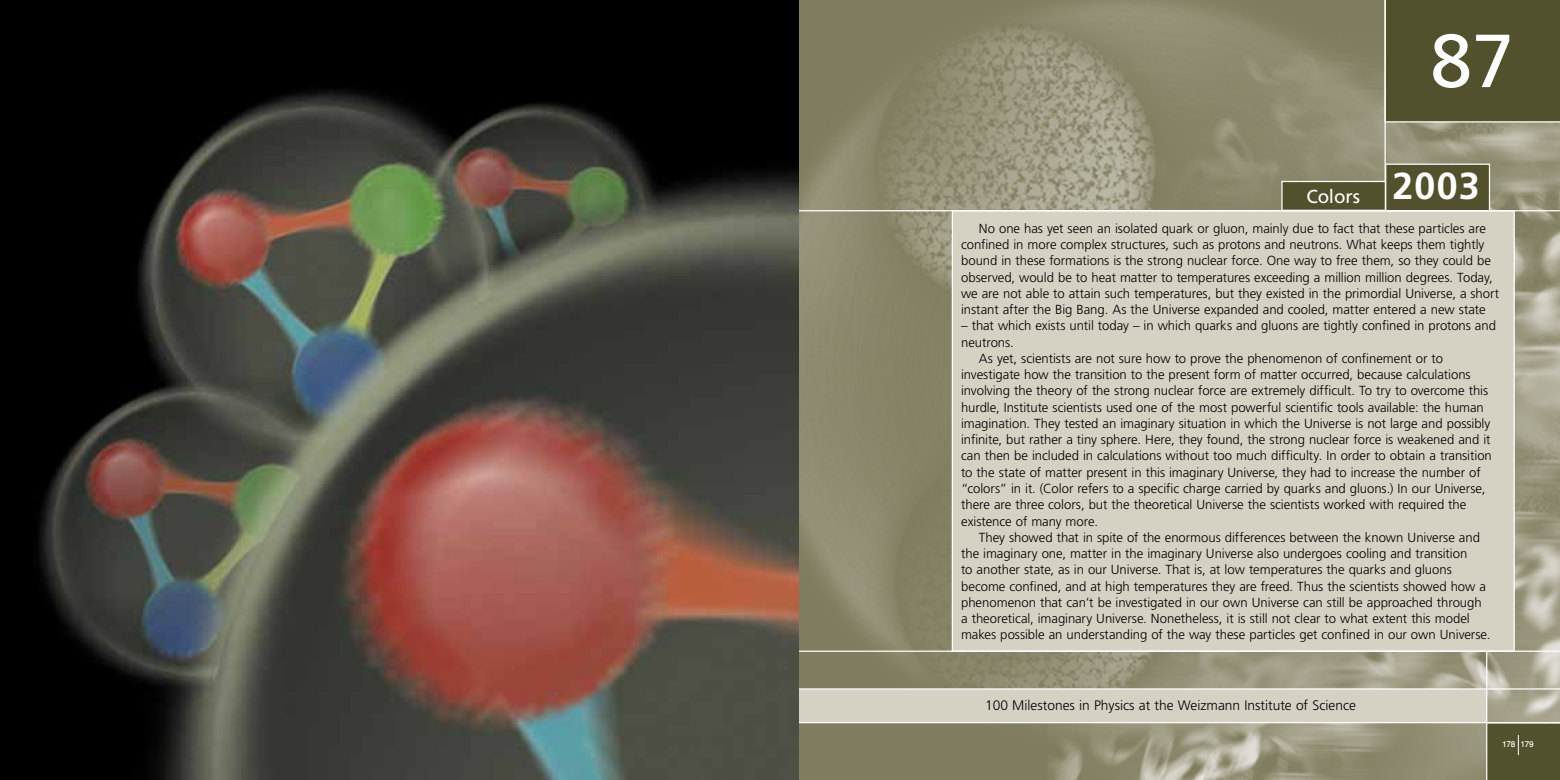
<style>
.page{position:relative;width:1560px;height:780px;background:#fff}
.page>*{position:absolute;margin:0;border:0;box-sizing:border-box;transform-origin:0 0}
.t1{font:75px "Frutiger";color:#fff}
.t2{font:700 37.5px "Frutiger";color:#fff}
.t3{font:18.75px "Frutiger";letter-spacing:-.01em;color:#fff}
.t4{font:300 13.75px "Frutiger";color:#000}
.t5{font:300 13.12px/16.2px "Frutiger";letter-spacing:-.005em;color:#000}
.t6{font:500 11.25px "Win Soft Pro";color:#fff}
</style>
<div class="page">
<img style="left:798px;top:0;width:761px;height:780px">
<div style="left:1485px;top:724px;width:74px;height:56px;background:#51512d"></div>
<svg style="left:1517px;top:735px;width:1px;height:20px"></svg>
<div style="left:951px;top:210px;width:563px;height:441px;background:#d5d1c3;border:1px solid #fff"></div>
<hr style="left:748px;top:650px;width:811px;height:1px;background:#fff">
<div style="left:1385px;top:0;width:174px;height:122px;background:#51512d"></div>
<div style="left:1384px;top:163px;width:105px;height:48px;background:#51512d;border:1px solid #fff"></div>
<hr style="left:754px;top:210px;width:805px;height:1px;background:#fff">
<hr style="left:1384px;top:0;width:1px;height:209px;background:#fff">
<div style="left:1281px;top:181px;width:104px;height:30px;background:#51512d;border:1px solid #fff"></div>
<div style="left:756px;top:689px;width:730px;height:33px;background:#d5d1c3"></div>
<hr style="left:753px;top:688px;width:806px;height:1px;background:#fff">
<hr style="left:753px;top:722px;width:806px;height:1px;background:#fff">
<hr style="left:1485px;top:651px;width:1px;height:129px;background:#fff">
<img style="left:0;top:0;width:798px;height:780px">
<h3 class="t3" style="left:1306px;top:186px;width:55px">Colors</h3>
<h1 class="t1" style="left:1429px;top:17px;width:85px">87</h1>
<h2 class="t2" style="left:1392px;top:164px;width:88px">2003</h2>
<p class="t5" style="left:961px;top:220px;width:539px;text-indent:18px">No one has yet seen an isolated quark or gluon, mainly due to fact that these particles are confined in more complex structures, such as protons and neutrons. What keeps them tightly bound in these formations is the strong nuclear force. One way to free them, so they could be observed, would be to heat matter to temperatures exceeding a million million degrees. Today, we are not able to attain such temperatures, but they existed in the primordial Universe a, short instant after the Big Bang. As the Universe expanded and cooled, matter entered a new state</p>
<p class="t5" style="left:961px;top:318px;width:536px">– that which exists until today – in which quarks and gluons are tightly confined in protons and</p>
<p class="t5" style="left:961px;top:334px;width:54px">neutrons.</p>
<p class="t5" style="left:978px;top:350px;width:465px">As yet, scientists are not sure how to prove the phenomenon of confinement or to</p>
<p class="t5" style="left:961px;top:366px;width:511px">investigate how the transition to the present form of matter occurred, because calculations</p>
<p class="t5" style="left:961px;top:383px;width:528px">involving the theory of the strong nuclear force are extremely difficult. To try to overcome this</p>
<p class="t5" style="left:961px;top:399px;width:524px">hurdle, Institute scientists used one of the most powerful scientific tools available: the human</p>
<p class="t5" style="left:961px;top:415px;width:530px">imagination. They tested an imaginary situation in which the Universe is not large and possibly</p>
<p class="t5" style="left:961px;top:431px;width:531px">infinite, but rather a tiny sphere. Here, they found, the strong nuclear force is weakened and it</p>
<p class="t5" style="left:961px;top:448px;width:532px">can then be included in calculations without too much difficulty In. order to obtain a transition</p>
<p class="t5" style="left:961px;top:464px;width:521px">to the state of matter present in this imaginary Universe, they had to increase the number of</p>
<p class="t5" style="left:961px;top:480px;width:525px">“colors” in (.i t Color refers to a specific charge carried by quarks and gluons ) . In our Universe,</p>
<p class="t5" style="left:961px;top:496px;width:507px">there are three colors, but the theoretical Universe the scientists worked with required the</p>
<p class="t5" style="left:961px;top:513px;width:138px">existence of many more.</p>
<p class="t5" style="left:978px;top:529px;width:502px">They showed that in spite of the enormous differences between the known Universe and</p>
<p class="t5" style="left:961px;top:545px;width:507px">the imaginary one, matter in the imaginary Universe also undergoes cooling and transition</p>
<p class="t5" style="left:961px;top:561px;width:492px">to another state, as in our Universe. That ,i s at low temperatures the quarks and gluons</p>
<p class="t5" style="left:961px;top:578px;width:526px">become confined, and at high temperatures they are freed. Thus the scientists showed how a</p>
<p class="t5" style="left:961px;top:594px;width:522px">phenomenon that can t’ be investigated in our own Universe can still be approached through</p>
<p class="t5" style="left:961px;top:610px;width:510px">a theoretical, imaginary Universe. Nonetheless isit, still not clear to what extent this model</p>
<p class="t5" style="left:961px;top:626px;width:531px">makes possible an understanding of the way these particles get confined in our own Universe.</p>
<p class="t4" style="left:985px;top:697px;width:372px">100 Milestones in Physics at the Weizmann Institute of Science</p>
<p class="t6" style="left:1501px;top:736px;width:34px">178 179</p>
</div>
